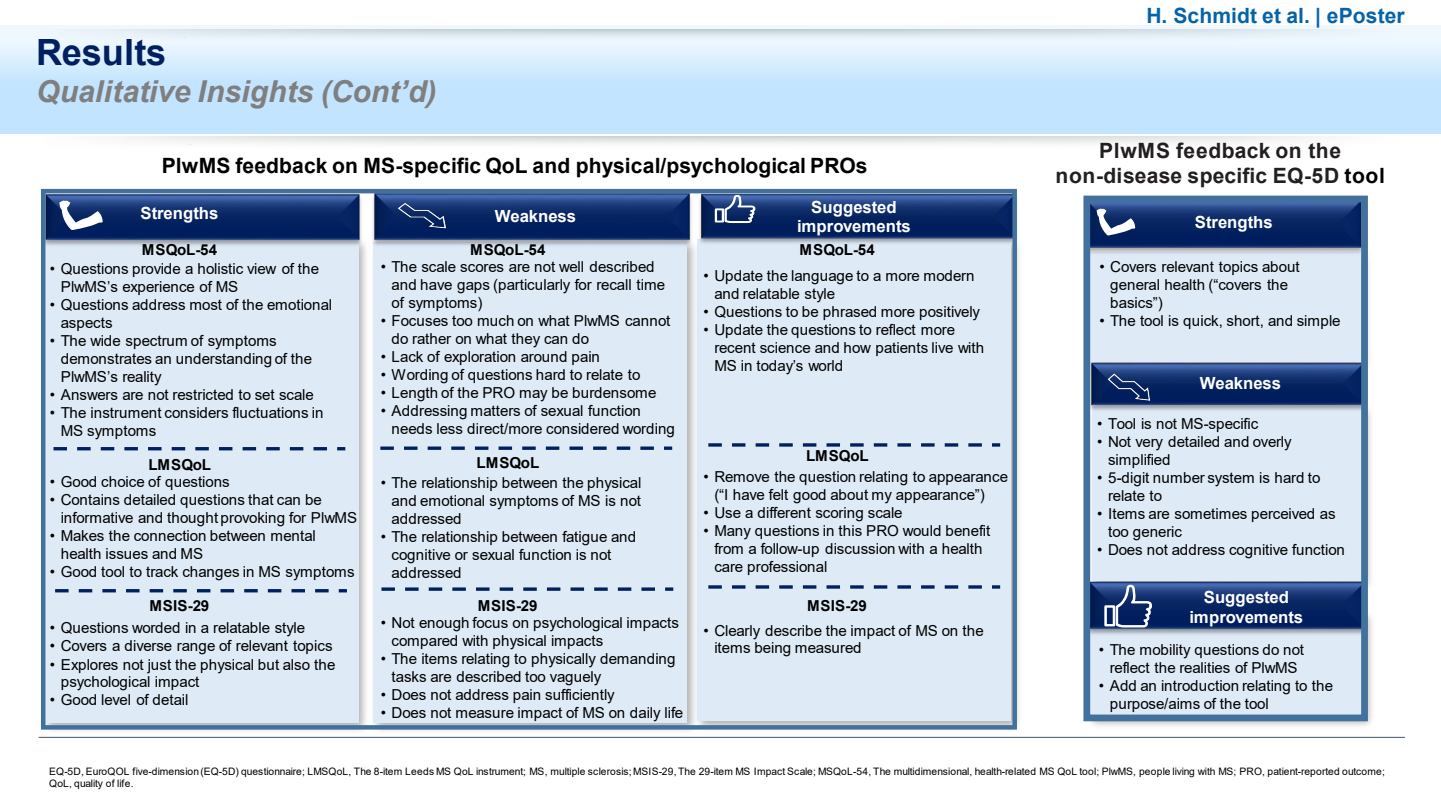
<style>
.page{position:relative;width:1441px;height:810px;background:#fff}
.page>*{position:absolute;margin:0;border:0;box-sizing:border-box;transform-origin:0 0}
.t1{font:700 36.15px "Arial";letter-spacing:-.005em;color:#002060}
.t2{font:italic 700 30.3px "Arial";color:#7f7f7f}
.t3{font:700 21px "Arial";letter-spacing:.005em;color:#000}
.t4{font:700 21px/24.9px "Arial";letter-spacing:.025em;color:#231f20;text-align:center}
.t5{font:700 21px "Arial";letter-spacing:.005em;color:#0563aa}
.t6{font:700 16.8px/19.5px "Arial";letter-spacing:-.01em;color:#fff;text-align:center}
.t7{font:15.15px/17.9px "Arial";letter-spacing:-.01em;color:#000}
.t8{font:700 15.15px "Arial";letter-spacing:.01em;color:#000}
.t9{font:15.15px "Arial";letter-spacing:.015em;color:#000}
.t10{font:10.2px/12.5px "Arial";letter-spacing:-.01em;color:#000}
.s1{color:#000}
</style>
<div class="page">
<div style="left:0;top:26px;width:1440px;height:108px;background:linear-gradient(to bottom,#edf7ff,#b5defe)"></div>
<img style="left:36px;top:29px;width:1357px;height:19px">
<hr style="left:39px;top:737px;width:1365px;height:1px;background:#44546a">
<img style="left:702px;top:247px;width:324px;height:490px">
<div style="left:697px;top:240px;width:313px;height:481px;background:#deebf7"></div>
<img style="left:374px;top:249px;width:328px;height:489px">
<div style="left:373px;top:242px;width:313px;height:481px;background:#deebf7"></div>
<img style="left:38px;top:249px;width:336px;height:489px">
<div style="left:45px;top:241px;width:313px;height:482px;background:#deebf7"></div>
<img style="left:46px;top:194px;width:320px;height:55px">
<img style="left:471px;top:194px;width:224px;height:55px">
<img style="left:697px;top:191px;width:322px;height:56px">
<svg style="left:59px;top:200px;width:44px;height:30px"></svg>
<svg style="left:714px;top:194px;width:42px;height:30px"></svg>
<img style="left:372px;top:188px;width:99px;height:63px">
<img style="left:1083px;top:616px;width:289px;height:110px">
<div style="left:1089px;top:613px;width:275px;height:105px;background:#deebf7"></div>
<img style="left:1367px;top:409px;width:4px;height:174px">
<div style="left:1091px;top:407px;width:271px;height:174px;background:#deebf7"></div>
<img style="left:1367px;top:245px;width:2px;height:119px">
<div style="left:1086px;top:252px;width:274px;height:110px;background:#deebf7"></div>
<img style="left:1091px;top:204px;width:268px;height:50px">
<img style="left:1172px;top:360px;width:196px;height:54px">
<img style="left:1091px;top:579px;width:279px;height:60px">
<svg style="left:1096px;top:208px;width:39px;height:27px"></svg>
<svg style="left:1103px;top:584px;width:49px;height:44px;background:#455d8f"></svg>
<img style="left:1091px;top:362px;width:81px;height:64px">
<div style="left:41px;top:189px;width:975px;height:541px;border:4px solid #41719c"></div>
<div style="left:1083px;top:196px;width:284px;height:525px;border:7px solid #41719c"></div>
<svg style="left:55px;top:589px;width:292px;height:3px"></svg>
<svg style="left:53px;top:447px;width:292px;height:3px"></svg>
<svg style="left:380px;top:447px;width:292px;height:3px"></svg>
<svg style="left:708px;top:443px;width:292px;height:4px"></svg>
<svg style="left:381px;top:587px;width:292px;height:4px"></svg>
<svg style="left:708px;top:585px;width:292px;height:4px"></svg>
<p class="t1" style="left:36px;top:27px;width:132px">Results</p>
<p class="t2" style="left:36px;top:71px;width:402px">Qualitative Insights (Cont’d)</p>
<p class="t3" style="left:162px;top:151px;width:707px">PlwMS feedback on MS-specific QoL and physical/psychological PROs</p>
<p class="t6" style="left:140px;top:203px;width:79px">Strengths</p>
<p class="t6" style="left:495px;top:206px;width:83px">Weakness</p>
<p class="t6" style="left:797px;top:198px;width:115px">Suggested improvements</p>
<p class="t8" style="left:142px;top:239px;width:77px">MSQoL-54</p>
<p class="t8" style="left:470px;top:239px;width:77px">MSQoL-54</p>
<p class="t8" style="left:799px;top:239px;width:77px">MSQoL-54</p>
<p class="t7" style="left:61px;top:259px;width:260px;text-indent:-11px">• Questions provide a holistic view of the<br>PlwMS’s experience of MS</p>
<p class="t7" style="left:61px;top:296px;width:273px;text-indent:-11px">• Questions address most of the emotional aspects</p>
<p class="t7" style="left:61px;top:331px;width:253px;text-indent:-11px">• The wide spectrum of symptoms demonstrates an understanding of the<br>PlwMS’s reality</p>
<p class="t7" style="left:50px;top:385px;width:265px">• Answers are not restricted to set scale</p>
<p class="t7" style="left:61px;top:404px;width:264px;text-indent:-11px">• The instrument considers fluctuations in<br>MS symptoms</p>
<p class="t7" style="left:50px;top:473px;width:181px">• Good choice of questions</p>
<p class="t7" style="left:61px;top:491px;width:298px;line-height:18.3px;text-indent:-11px">• Contains detailed questions that can be informative and thought provoking for PlwMS</p>
<p class="t7" style="left:61px;top:527px;width:257px;text-indent:-11px">• Makes the connection between mental health issues and MS</p>
<p class="t7" style="left:50px;top:563px;width:306px">• Good tool to track changes in MS symptoms</p>
<p class="t8" style="left:148px;top:454px;width:64px">LMSQoL</p>
<p class="t7" style="left:391px;top:258px;width:275px;text-indent:-11px">• The scale scores are not well described and have gaps (particularly for recall time of symptoms)</p>
<p class="t7" style="left:391px;top:312px;width:280px;text-indent:-11px">• Focuses too much on what PlwMS cannot do rather on what they can do</p>
<p class="t7" style="left:381px;top:348px;width:221px">• Lack of exploration around pain</p>
<p class="t7" style="left:381px;top:366px;width:261px">• Wording of questions hard to relate to</p>
<p class="t9" style="left:381px;top:382px;width:277px">• Length of the PRO may be burdensome</p>
<p class="t7" style="left:391px;top:402px;width:285px;text-indent:-11px">• Addressing matters of sexual function needs less direct/more considered wording</p>
<p class="t8" style="left:476px;top:452px;width:64px">LMSQoL</p>
<p class="t7" style="left:391px;top:474px;width:251px;text-align:justify;text-indent:-11px">• The relationship between the physical and emotional symptoms of MS is not addressed</p>
<p class="t7" style="left:391px;top:528px;width:246px;text-indent:-11px">• The relationship between fatigue and cognitive or sexual function is not addressed</p>
<p class="t7" style="left:714px;top:267px;width:262px;text-indent:-11px">• Update the language to a more modern and relatable style</p>
<p class="t7" style="left:703px;top:303px;width:278px">• Questions to be phrased more positively</p>
<p class="t7" style="left:714px;top:320px;width:271px;text-indent:-11px">• Update the questions to reflect more recent science and how patients live with<br>MS in today’s world</p>
<p class="t8" style="left:806px;top:445px;width:64px">LMSQoL</p>
<p class="t7" style="left:714px;top:468px;width:295px;text-indent:-11px">• Remove the question relating to appearance (“I have felt good about my appearance”)</p>
<p class="t7" style="left:703px;top:504px;width:201px">• Use a different scoring scale</p>
<p class="t7" style="left:714px;top:522px;width:277px;text-indent:-11px">• Many questions in this PRO would benefit from a follow-up discussion with a health care professional</p>
<p class="t8" style="left:149px;top:595px;width:61px">MSIS-29</p>
<p class="t8" style="left:477px;top:595px;width:61px">MSIS-29</p>
<p class="t8" style="left:807px;top:595px;width:61px">MSIS-29</p>
<p class="t7" style="left:50px;top:619px;width:257px">• Questions worded in a relatable style</p>
<p class="t7" style="left:50px;top:637px;width:284px">• Covers a diverse range of relevant topics</p>
<p class="t7" style="left:61px;top:655px;width:276px;text-indent:-11px">• Explores not just the physical but also the psychological impact</p>
<p class="t7" style="left:50px;top:691px;width:140px">• Good level of detail</p>
<p class="t7" style="left:391px;top:614px;width:289px;text-indent:-11px">• Not enough focus on psychological impacts compared with physical impacts</p>
<p class="t7" style="left:391px;top:650px;width:285px;text-indent:-11px">• The items relating to physically demanding tasks are described too vaguely</p>
<p class="t7" style="left:381px;top:686px;width:235px">• Does not address pain sufficiently</p>
<p class="t7" style="left:381px;top:704px;width:304px">• Does not measure impact of MS on daily life</p>
<p class="t7" style="left:714px;top:621px;width:271px;text-indent:-11px">• Clearly describe the impact of MS on the items being measured</p>
<h3 class="t5" style="left:1146px;top:1px;width:260px">H. Schmidt et al. | ePoster</h3>
<p class="t4" style="left:1055px;top:138px;width:331px">PlwMS feedback on the non-disease specific EQ-5D <span class="s1">tool</span></p>
<p class="t6" style="left:1194px;top:212px;width:79px">Strengths</p>
<p class="t7" style="left:1110px;top:258px;width:191px;text-indent:-11px">• Covers relevant topics about general health (“covers the basics”)</p>
<p class="t7" style="left:1099px;top:312px;width:243px">• The tool is quick, short, and simple</p>
<p class="t6" style="left:1199px;top:374px;width:83px">Weakness</p>
<p class="t7" style="left:1097px;top:415px;width:162px">• Tool is not MS-specific</p>
<p class="t7" style="left:1107px;top:432px;width:185px;line-height:18.3px;text-indent:-11px">• Not very detailed and overly simplified</p>
<p class="t7" style="left:1107px;top:469px;width:214px;text-indent:-11px">• 5-digit number system is hard to relate to</p>
<p class="t7" style="left:1107px;top:505px;width:229px;text-indent:-11px">• Items are sometimes perceived as too generic</p>
<p class="t7" style="left:1097px;top:540px;width:249px">• Does not address cognitive function</p>
<p class="t6" style="left:1189px;top:588px;width:115px">Suggested improvements</p>
<p class="t7" style="left:1098px;top:641px;width:207px;text-align:center">• The mobility questions do not reflect the realities of PlwMS</p>
<p class="t7" style="left:1109px;top:677px;width:225px;text-indent:-11px">• Add an introduction relating to the purpose/aims of the tool</p>
<p class="t10" style="left:49px;top:765px;width:1337px">EQ-5D, EuroQOL five-dimension (EQ-5D) questionnaire; LMSQoL, The 8-item Leeds MS QoL instrument; MS, multiple sclerosis; MSIS-29, The 29-item MS Impact Scale; MSQoL-54, The multidimensional, health-related MS QoL tool; PlwMS, people living with MS; PRO, patient-reported outcome;<br>QoL, quality of life.</p>
</div>
